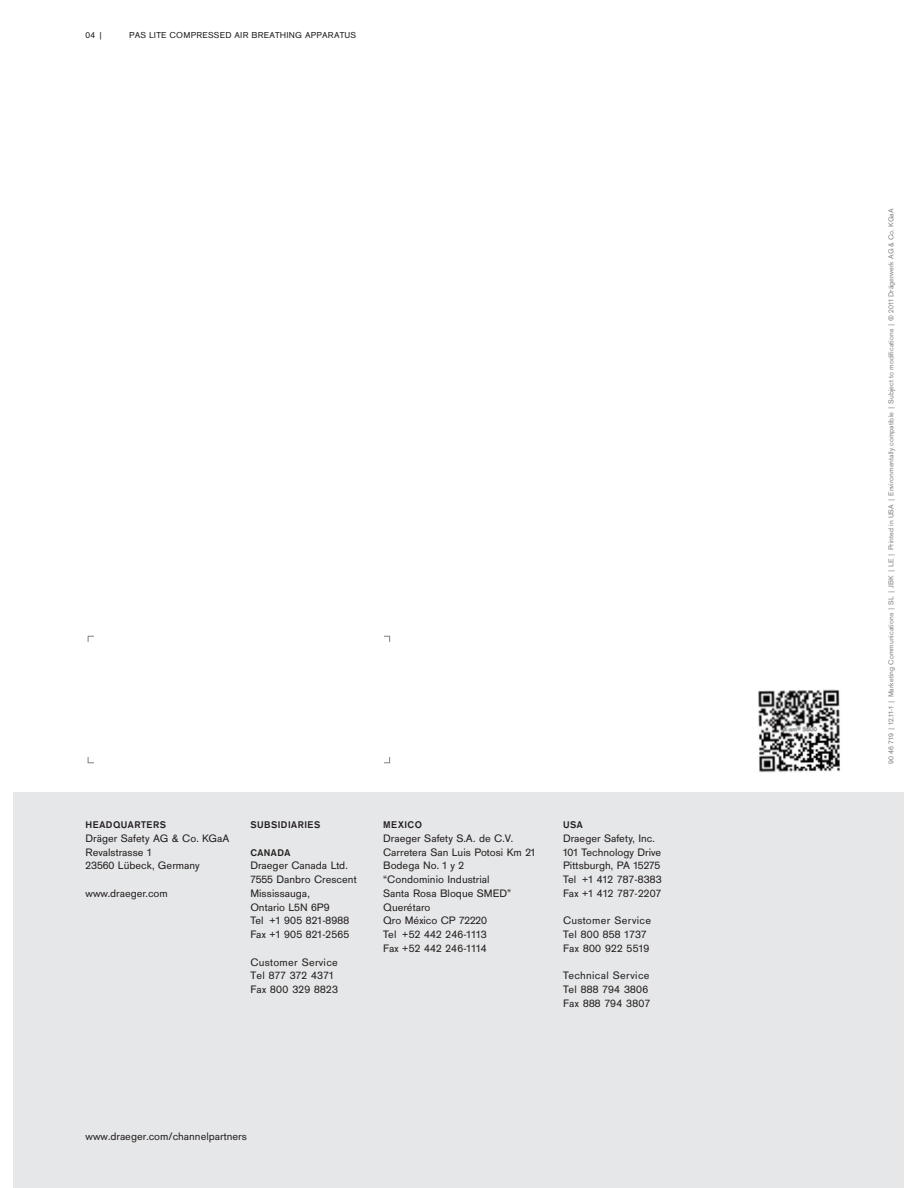
<style>
.page{position:relative;width:918px;height:1188px;background:#fff}
.page>*{position:absolute;margin:0;border:0;box-sizing:border-box;transform-origin:0 0}
.t1{font:11.25px/13.8px "Draeger San";color:#231f20}
.t2{font:11.25px/13.8px "Draeger San";letter-spacing:.025em;color:#231f20}
.t3{font:700 10.05px "Draeger San";letter-spacing:.05em;color:#231f20}
.t4{font:9px "Draeger San";letter-spacing:.025em;color:#231f20}
.t5{font:7.5px "Draeger San";color:#808285}
</style>
<div class="page">
<div style="left:13px;top:792px;width:891px;height:396px;background:#e6e7e8"></div>
<img style="left:758px;top:689px;width:82px;height:84px">
<p class="t4" style="left:86px;top:32px;width:19px">04 |</p>
<p class="t4" style="left:129px;top:32px;width:229px">PAS LITE COMPRESSED AIR BREATHING APPARATUS</p>
<p class="t3" style="left:86px;top:821px;width:82px">HEADQUARTERS</p>
<p class="t1" style="left:86px;top:832px;width:145px">Dräger Safety AG &amp; Co. KGaA<br>Revalstrasse 1<br>23560 Lübeck, Germany</p>
<p class="t1" style="left:86px;top:887px;width:84px">www.draeger.com</p>
<p class="t3" style="left:250px;top:821px;width:72px">SUBSIDIARIES</p>
<p class="t3" style="left:250px;top:849px;width:42px">CANADA</p>
<p class="t1" style="left:250px;top:860px;width:108px">Draeger Canada Ltd.<br>7555 Danbro Crescent<br>Mississauga,<br>Ontario L5N 6P9<br>Tel +1 905 821-8988<br>Fax +1 905 821-2565</p>
<p class="t2" style="left:250px;top:956px;width:89px">Customer Service<br>Tel 877 372 4371<br>Fax 800 329 8823</p>
<p class="t3" style="left:383px;top:821px;width:40px">MEXICO</p>
<p class="t1" style="left:383px;top:832px;width:154px">Draeger Safety S.A. de C.V.<br>Carretera San Luis Potosi Km 21<br>Bodega No. 1 y 2<br>“Condominio Industrial<br>Santa Rosa Bloque SMED”<br>Querétaro<br>Qro México CP 72220<br>Tel +52 442 246-1113<br>Fax +52 442 246-1114</p>
<p class="t3" style="left:563px;top:821px;width:21px">USA</p>
<p class="t1" style="left:563px;top:832px;width:100px">Draeger Safety, Inc.<br>101 Technology Drive<br>Pittsburgh, PA 15275<br>Tel +1 412 787-8383<br>Fax +1 412 787-2207</p>
<p class="t2" style="left:563px;top:915px;width:90px">Customer Service<br>Tel 800 858 1737<br>Fax 800 922 5519</p>
<p class="t2" style="left:563px;top:970px;width:88px">Technical Service<br>Tel 888 794 3806<br>Fax 888 794 3807</p>
<p class="t1" style="left:86px;top:1131px;width:163px">www.draeger.com/channelpartners</p>
<p class="t5" style="left:888px;top:764px;width:557px;rotate:-90deg">90 46 719 | 12.11-1 | Marketing Communications | SL | JBK | LE | Printed in USA | Environmentally compatible | Subject to modifications | © 2011 Drägerwerk AG &amp; Co. KGaA</p>
</div>
